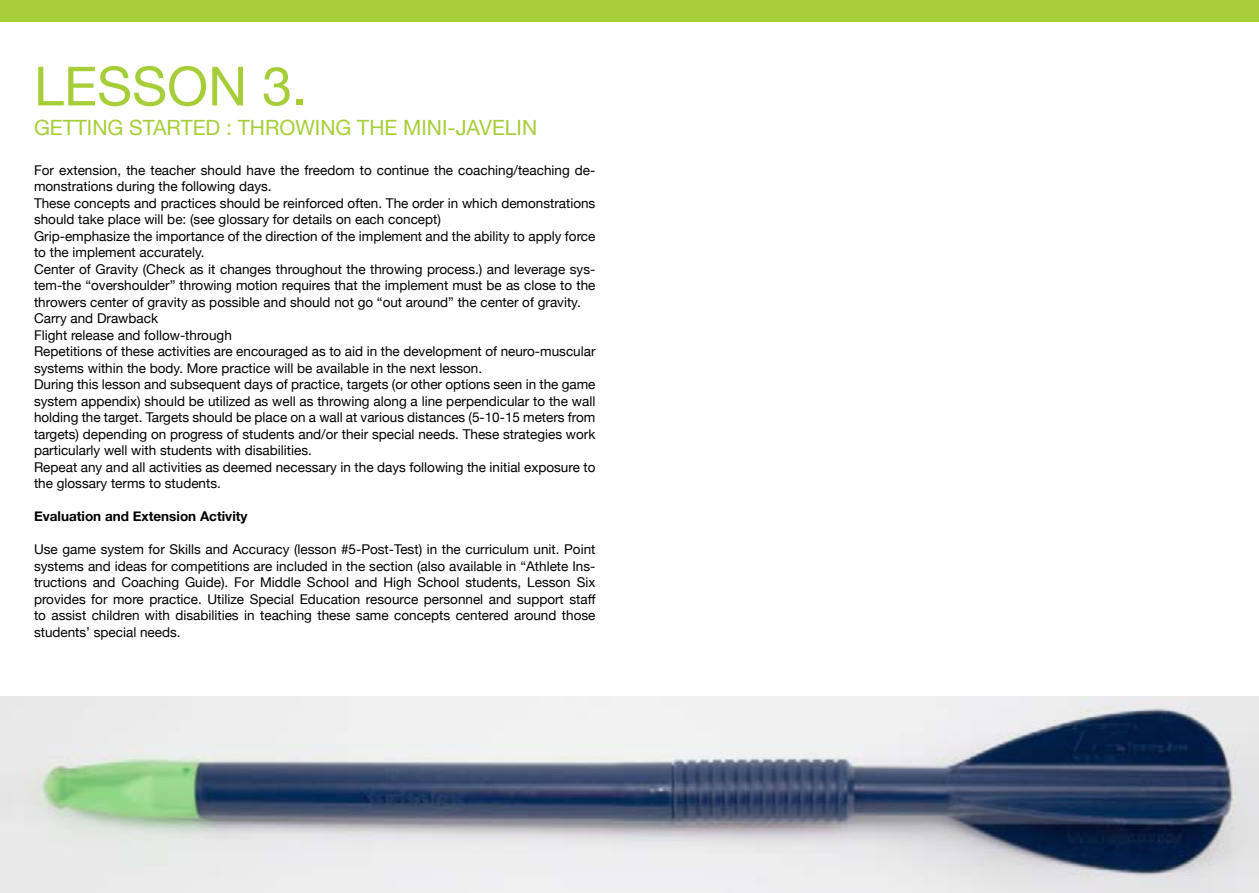
<style>
.page{position:relative;width:1259px;height:893px;background:#fff}
.page>*{position:absolute;margin:0;border:0;box-sizing:border-box;transform-origin:0 0}
.t1{font:54px "Helvetica Neue";color:#a6ce39}
.t2{font:21px "Helvetica Neue";color:#a6ce39}
.t3{font:13.5px/16.5px "Helvetica Neue";color:#000}
.t4{font:700 13.5px "Helvetica Neue";color:#000}
</style>
<div class="page">
<div style="left:0;top:0;width:1259px;height:22px;background:#a6ce39"></div>
<img style="left:0;top:697px;width:1259px;height:196px">
<h1 class="t1" style="left:34px;top:47px;width:275px">LESSON 3.</h1>
<h2 class="t2" style="left:34px;top:113px;width:29px">Getting</h2>
<h2 class="t2" style="left:129px;top:113px;width:28px">Started</h2>
<h2 class="t2" style="left:226px;top:113px;width:39px">: Throwing</h2>
<h2 class="t2" style="left:357px;top:113px;width:15px">the</h2>
<h2 class="t2" style="left:403px;top:113px;width:76px">Mini-Javelin</h2>
<p class="t3" style="left:34px;top:163px;width:563px">For extension, the teacher should have the freedom to continue the coaching/teaching de&shy;monstrations during the following days.<br>These concepts and practices should be reinforced often. The order in which demonstrations should take place will be: (see glossary for details on each concept)<br>Grip-emphasize the importance of the direction of the implement and the ability to apply force to the implement accurately.<br>Center of Gravity (Check as it changes throughout the throwing process.) and leverage sys&shy;tem-the “overshoulder” throwing motion requires that the implement must be as close to the throwers center of gravity as possible and should not go “out around” the center of gravity.<br>Carry and Drawback<br>Flight release and follow-through<br>Repetitions of these activities are encouraged as to aid in the development of neuro-muscular systems within the body. More practice will be available in the next lesson.<br>During this lesson and subsequent days of practice, targets (or other options seen in the game system appendix) should be utilized as well as throwing along a line perpendicular to the wall holding the target. Targets should be place on a wall at various distances (5-10-15 meters from targets) depending on progress of students and/or their special needs. These strategies work particularly well with students with disabilities.<br>Repeat any and all activities as deemed necessary in the days following the initial exposure to the glossary terms to students.</p>
<p class="t4" style="left:34px;top:506px;width:215px">Evaluation and Extension Activity</p>
<p class="t3" style="left:34px;top:542px;width:563px;text-align:justify">Use game system for Skills and Accuracy (lesson #5-Post-Test) in the curriculum unit. Point systems and ideas for competitions are included in the section (also available in “Athlete Ins&shy;tructions and Coaching Guide). For Middle School and High School students, Lesson Six provides for more practice. Utilize Special Education resource personnel and support staff to assist children with disabilities in teaching these same concepts centered around those students’ special needs.</p>
</div>
